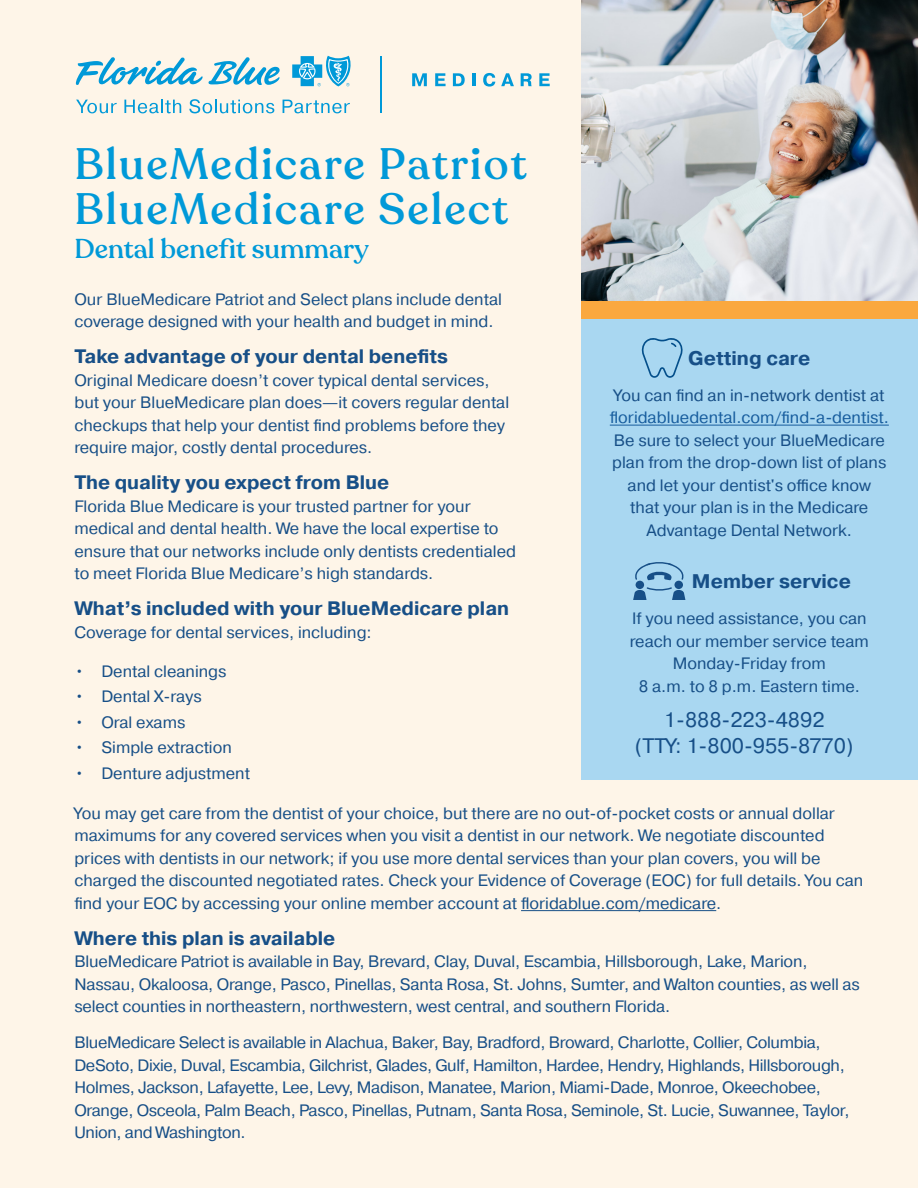
<style>
.page{position:relative;width:918px;height:1188px;background:#fef5e8}
.page>*{position:absolute;margin:0;border:0;box-sizing:border-box;transform-origin:0 0}
.t1{font:500 43.5px "Recoleta";letter-spacing:.05em;color:#0099d8}
.t2{font:500 27px "Recoleta";color:#0099d8}
.Checks{font:21px "Pragmatica";color:#174f87}
.Checks-2{font:700 19.65px "Pragmatica";color:#174f87}
.Checks-3{font:700 19.5px "Pragmatica";color:#174f87}
.Checks-4{font:16.5px/22.5px "Pragmatica";color:#174f87}
.Checks-5{font:16.5px/22.5px "Pragmatica";letter-spacing:-.02em;color:#174f87}
.s1{color:#175d9e}
</style>
<div class="page">
<img style="left:582px;top:0;width:336px;height:301px">
<div style="left:582px;top:316px;width:336px;height:464px;background:#a9d7f1"></div>
<hr style="left:610px;top:425px;width:279px;height:1px;background:#175d9e">
<svg style="left:633px;top:562px;width:53px;height:38px"></svg>
<div style="left:582px;top:301px;width:336px;height:17px;background:#faa83f"></div>
<svg style="left:641px;top:338px;width:42px;height:40px"></svg>
<hr style="left:521px;top:910px;width:195px;height:1px;background:#174f87">
<hr style="left:381px;top:56px;width:1px;height:57px;background:#0099d8">
<svg style="left:412px;top:73px;width:15px;height:13px"></svg>
<svg style="left:435px;top:73px;width:11px;height:13px"></svg>
<svg style="left:453px;top:73px;width:12px;height:13px"></svg>
<svg style="left:472px;top:73px;width:3px;height:13px"></svg>
<svg style="left:483px;top:73px;width:12px;height:14px"></svg>
<svg style="left:501px;top:73px;width:13px;height:13px"></svg>
<svg style="left:521px;top:73px;width:11px;height:13px"></svg>
<svg style="left:539px;top:73px;width:11px;height:13px"></svg>
<svg style="left:76px;top:57px;width:127px;height:28px"></svg>
<svg style="left:209px;top:57px;width:71px;height:28px"></svg>
<svg style="left:292px;top:56px;width:59px;height:30px"></svg>
<svg style="left:76px;top:100px;width:41px;height:13px"></svg>
<svg style="left:124px;top:100px;width:57px;height:13px"></svg>
<svg style="left:189px;top:99px;width:85px;height:14px"></svg>
<svg style="left:283px;top:100px;width:67px;height:13px"></svg>
<p class="t1" style="left:74px;top:137px;width:454px">BlueMedicare Patriot</p>
<p class="t1" style="left:74px;top:182px;width:435px">BlueMedicare Select</p>
<p class="t2" style="left:74px;top:232px;width:296px">Dental benefit summary</p>
<p class="Checks-4" style="left:74px;top:288px;width:429px">Our BlueMedicare Patriot and Select plans include dental coverage designed with your health and budget in mind.</p>
<p class="Checks-3" style="left:74px;top:344px;width:375px">Take advantage of your dental benefits</p>
<p class="Checks-4" style="left:74px;top:369px;width:436px">Original Medicare doesn’t cover typical dental services, but your BlueMedicare plan does—it covers regular dental checkups that help your dentist find problems before they require major, costly dental procedures.</p>
<p class="Checks-3" style="left:74px;top:470px;width:316px">The quality you expect from Blue</p>
<p class="Checks-4" style="left:74px;top:495px;width:443px">Florida Blue Medicare is your trusted partner for your medical and dental health. We have the local expertise to ensure that our networks include only dentists credentialed to meet Florida Blue Medicare’s high standards.</p>
<p class="Checks-3" style="left:74px;top:596px;width:436px">What’s included with your BlueMedicare plan</p>
<p class="Checks-4" style="left:74px;top:621px;width:299px">Coverage for dental services, including:</p>
<p class="Checks-4" style="left:74px;top:660px;width:154px">• Dental cleanings</p>
<p class="Checks-4" style="left:74px;top:686px;width:129px">• Dental X-rays</p>
<p class="Checks-4" style="left:74px;top:711px;width:113px">• Oral exams</p>
<p class="Checks-4" style="left:74px;top:737px;width:159px">• Simple extraction</p>
<p class="Checks-4" style="left:74px;top:762px;width:177px">• Denture adjustment</p>
<p class="Checks-2" style="left:688px;top:346px;width:124px">Getting care</p>
<p class="Checks-4" style="left:610px;top:384px;width:281px;text-align:center">You can find an in-network dentist at <span class="s1">floridabluedental.com/find-a-dentist.<br></span>Be sure to select your BlueMedicare plan from the drop-down list of plans and let your dentist's office know<br>that your plan is in the Medicare Advantage Dental Network.</p>
<p class="Checks-2" style="left:692px;top:569px;width:161px">Member service</p>
<p class="Checks-4" style="left:630px;top:608px;width:241px;text-align:center">If you need assistance, you can reach our member service team<br>Monday-Friday from<br>8 a.m. to 8 p.m. Eastern time.</p>
<p class="Checks" style="left:664px;top:707px;width:162px">1-888-223-4892</p>
<p class="Checks" style="left:635px;top:733px;width:220px">(TTY: 1-800-955-8770)</p>
<p class="Checks-4" style="left:74px;top:802px;width:790px">You may get care from the dentist of your choice, but there are no out-of-pocket costs or annual dollar maximums for any covered services when you visit a dentist in our network. We negotiate discounted prices with dentists in our network; if you use more dental services than your plan covers, you will be charged the discounted negotiated rates. Check your Evidence of Coverage (EOC) for full details. You can find your EOC by accessing your online member account at floridablue.com/medicare.</p>
<p class="Checks-3" style="left:74px;top:926px;width:263px">Where this plan is available</p>
<p class="Checks-4" style="left:74px;top:951px;width:787px">BlueMedicare Patriot is available in Bay, Brevard, Clay, Duval, Escambia, Hillsborough, Lake, Marion,<br>Nassau, Okaloosa, Orange, Pasco, Pinellas, Santa Rosa, St. Johns, Sumter, and Walton counties, as well as select counties in northeastern, northwestern, west central, and southern Florida.</p>
<p class="Checks-5" style="left:74px;top:1032px;width:777px">BlueMedicare Select is available in Alachua, Baker, Bay, Bradford, Broward, Charlotte, Collier, Columbia, DeSoto, Dixie, Duval, Escambia, Gilchrist, Glades, Gulf, Hamilton, Hardee, Hendry, Highlands, Hillsborough, Holmes, Jackson, Lafayette, Lee, Levy, Madison, Manatee, Marion, Miami-Dade, Monroe, Okeechobee, Orange, Osceola, Palm Beach, Pasco, Pinellas, Putnam, Santa Rosa, Seminole, St. Lucie, Suwannee, Taylor, Union, and Washington.</p>
</div>
